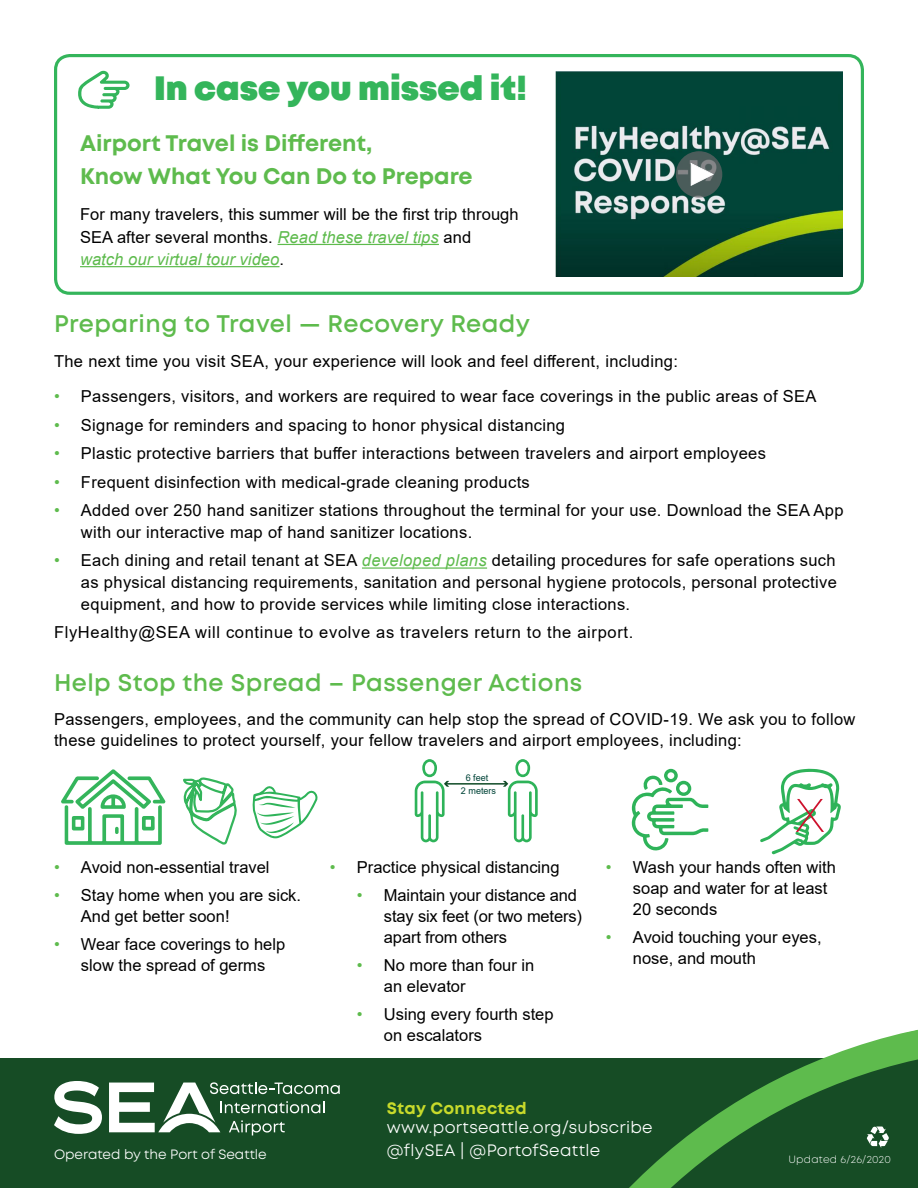
<style>
.page{position:relative;width:918px;height:1188px;background:#fff}
.page>*{position:absolute;margin:0;border:0;box-sizing:border-box;transform-origin:0 0}
.t1{font:900 33.75px "Mont";color:#34b55b}
.t2{font:600 24px "Mont";letter-spacing:.02em;color:#5ebb4d}
.t3{font:700 22.5px/33px "Mont";color:#5ebb4d}
.t4{font:16.5px/21.8px "Arial";letter-spacing:.02em;color:#000}
.t5{font:16.5px/21px "Arial";color:#000}
.t6{font:16.5px "Arial";letter-spacing:.04em;color:#000}
.t7{font:16.5px/21px "Arial";letter-spacing:-.01em;color:#000}
.t8{font:16.5px/22.5px "Mont";letter-spacing:.02em;color:#fff}
.t9{font:700 16.5px "Mont";letter-spacing:.02em;color:#c8da2b}
.t10{font:13.5px "Mont";color:#fff}
.t11{font:300 10.5px "Mont";letter-spacing:.02em;color:#fff}
.t12{font:9.3px/12.9px "Arial";color:#004438;text-align:center}
.s1{font-style:italic;color:#5ebb4d}
.s2{color:#5ebb4d}
</style>
<div class="page">
<div style="left:0;top:1058px;width:918px;height:130px;background:#164c25"></div>
<svg style="left:629px;top:1029px;width:289px;height:159px"></svg>
<hr style="left:362px;top:567px;width:125px;height:2px;background:#5ebb4d">
<svg style="left:54px;top:1081px;width:48px;height:53px"></svg>
<svg style="left:109px;top:1082px;width:231px;height:54px"></svg>
<div style="left:54px;top:54px;width:810px;height:241px;border:3px solid #34b55b;border-radius:14px"></div>
<svg style="left:78px;top:70px;width:52px;height:39px"></svg>
<svg style="left:631px;top:769px;width:77px;height:82px"></svg>
<hr style="left:446px;top:783px;width:60px;height:2px;background:#0f4a26">
<svg style="left:415px;top:759px;width:34px;height:83px"></svg>
<svg style="left:503px;top:759px;width:35px;height:83px"></svg>
<svg style="left:760px;top:769px;width:81px;height:86px"></svg>
<svg style="left:61px;top:769px;width:105px;height:76px"></svg>
<svg style="left:252px;top:786px;width:66px;height:52px"></svg>
<svg style="left:183px;top:777px;width:54px;height:68px"></svg>
<hr style="left:278px;top:244px;width:161px;height:1px;background:#5ebb4d">
<hr style="left:80px;top:266px;width:200px;height:1px;background:#5ebb4d">
<img style="left:555px;top:72px;width:288px;height:205px">
<svg style="left:676px;top:151px;width:46px;height:47px"></svg>
<svg style="left:691px;top:163px;width:22px;height:23px"></svg>
<h1 class="t1" style="left:154px;top:66px;width:374px">In case you missed it!</h1>
<h3 class="t3" style="left:80px;top:126px;width:394px">Airport Travel is Different,<br>Know What You Can Do to Prepare</h3>
<p class="t4" style="left:80px;top:203px;width:440px;line-height:22.2px">For many travelers, this summer will be the first trip through<br>SEA after several months. <span class="s1">Read these travel tips</span> and <span class="s1">watch our virtual tour video</span>.</p>
<h2 class="t2" style="left:54px;top:308px;width:478px">Preparing to Travel — Recovery Ready</h2>
<p class="t4" style="left:54px;top:350px;width:626px">The next time you visit SEA, your experience will look and feel different, including:</p>
<p class="t4" style="left:54px;top:385px;width:764px"><span class="s2">•</span> Passengers, visitors, and workers are required to wear face coverings in the public areas of SEA</p>
<p class="t4" style="left:54px;top:414px;width:513px"><span class="s2">•</span> Signage for reminders and spacing to honor physical distancing</p>
<p class="t4" style="left:54px;top:442px;width:714px"><span class="s2">•</span> Plastic protective barriers that buffer interactions between travelers and airport employees</p>
<p class="t4" style="left:54px;top:471px;width:477px"><span class="s2">•</span> Frequent disinfection with medical-grade cleaning products</p>
<p class="t4" style="left:81px;top:499px;width:764px;text-indent:-27px"><span class="s2">•</span> Added over 250 hand sanitizer stations throughout the terminal for your use. Download the SEA App with our interactive map of hand sanitizer locations.</p>
<p class="t4" style="left:81px;top:550px;width:757px;text-align:justify;text-indent:-27px"><span class="s2">•</span> Each dining and retail tenant at SEA <span class="s1">developed plans</span> detailing procedures for safe operations such as physical distancing requirements, sanitation and personal hygiene protocols, personal protective equipment, and how to provide services while limiting close interactions.</p>
<p class="t6" style="left:54px;top:621px;width:581px">FlyHealthy@SEA will continue to evolve as travelers return to the airport.</p>
<h2 class="t2" style="left:54px;top:667px;width:530px">Help Stop the Spread – Passenger Actions</h2>
<p class="t4" style="left:54px;top:709px;width:803px;line-height:21px">Passengers, employees, and the community can help stop the spread of COVID-19. We ask you to follow these guidelines to protect yourself, your fellow travelers and airport employees, including:</p>
<p class="t12" style="left:461px;top:771px;width:37px">6 feet<br>2 meters</p>
<p class="t5" style="left:54px;top:857px;width:217px"><span class="s2">•</span> Avoid non-essential travel</p>
<p class="t5" style="left:81px;top:885px;width:222px;text-indent:-27px"><span class="s2">•</span> Stay home when you are sick.<br>And get better soon!</p>
<p class="t5" style="left:54px;top:934px;width:233px;text-align:center"><span class="s2">•</span> Wear face coverings to help slow the spread of germs</p>
<p class="t10" style="left:54px;top:1146px;width:214px">Operated by the Port of Seattle</p>
<p class="t5" style="left:330px;top:857px;width:231px"><span class="s2">•</span> Practice physical distancing</p>
<p class="t7" style="left:384px;top:885px;width:200px;text-indent:-27px"><span class="s2">•</span> Maintain your distance and stay six feet (or two meters) apart from others</p>
<p class="t5" style="left:384px;top:955px;width:152px;text-indent:-27px"><span class="s2">•</span> No more than four in an elevator</p>
<p class="t5" style="left:384px;top:1003px;width:171px;text-indent:-27px"><span class="s2">•</span> Using every fourth step on escalators</p>
<p class="t5" style="left:633px;top:857px;width:204px;text-indent:-27px"><span class="s2">•</span> Wash your hands often with soap and water for at least<br>20 seconds</p>
<p class="t5" style="left:633px;top:927px;width:190px;text-indent:-27px"><span class="s2">•</span> Avoid touching your eyes, nose, and mouth</p>
<p class="t9" style="left:387px;top:1097px;width:142px">Stay Connected</p>
<p class="t8" style="left:387px;top:1117px;width:268px">www.portseattle.org/subscribe @flySEA | @PortofSeattle</p>
<p class="t11" style="left:789px;top:1152px;width:104px">Updated 6/26/2020</p>
</div>
